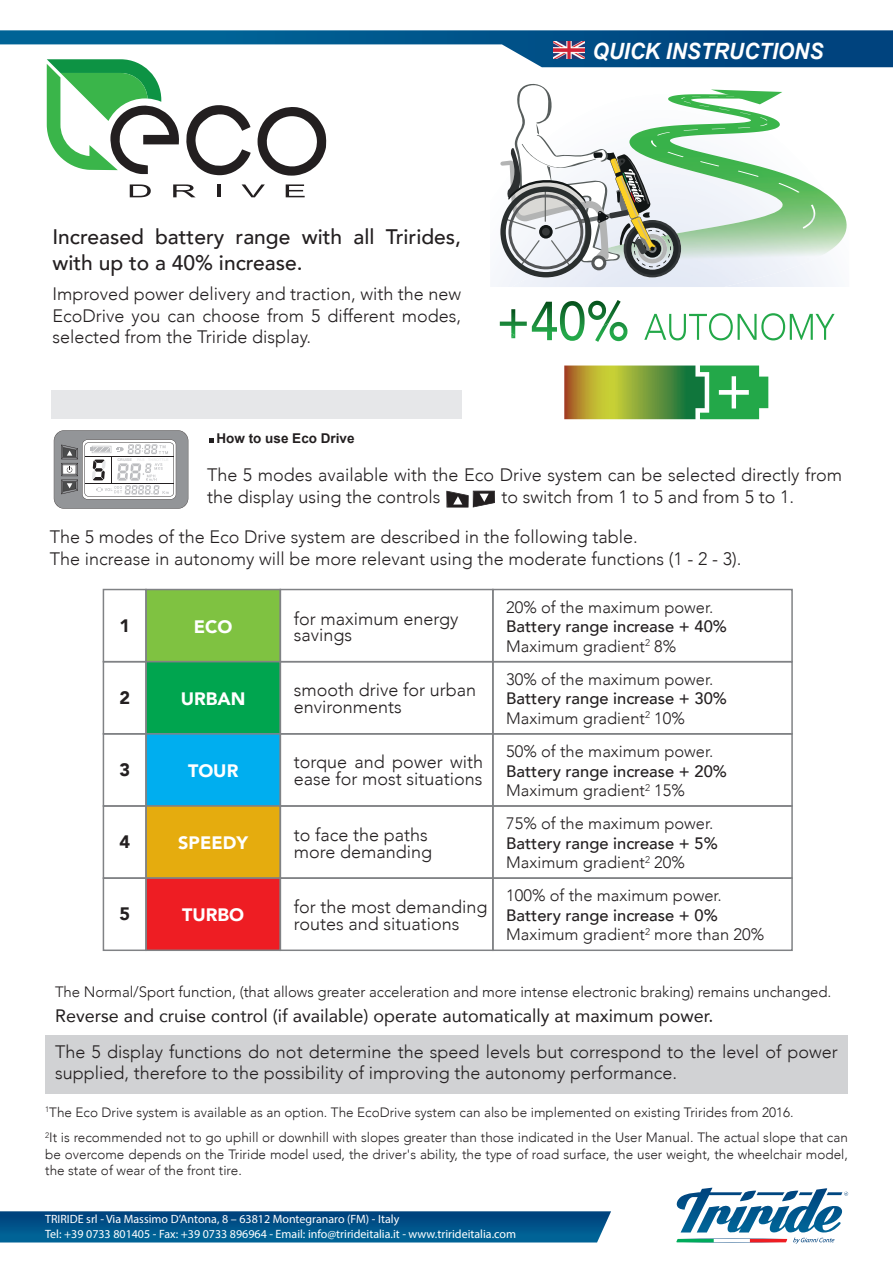
<style>
.page{position:relative;width:893px;height:1263px;background:#fff}
.page>*{position:absolute;margin:0;border:0;box-sizing:border-box;transform-origin:0 0}
.t1{font:italic 700 22.5px "Arial";color:#fff;scale:.94 1}
.t2{font:500 21px/25.2px "Avenir";color:#231f20}
.t3{font:300 18px/21.6px "Avenir";color:#231f20}
.t4{font:18px "Avenir";color:#231f20}
.t5{font:900 18px "Avenir";color:#fff}
.t6{font:900 18px "Avenir";color:#231f20}
.t7{font:500 16.5px/19.5px "Avenir";color:#231f20}
.t8{font:300 16.5px/19.5px "Avenir";color:#231f20}
.t9{font:300 15px "Avenir";letter-spacing:-.005em;color:#231f20}
.t10{font:300 13.5px/25.5px "Avenir";color:#231f20}
.t11{font:700 13.5px "Arial";color:#231f20}
.t12{font:12px/14.4px "Myriad Pro";color:#fff}
.t13{font:700 3.6px "Arial";color:#bcbdc0;scale:1.07 1}
.s1{font-weight:300}
.s2{font-weight:500}
</style>
<div class="page">
<div style="left:45px;top:1035px;width:803px;height:58px;background:#d1d2d4"></div>
<svg style="left:0;top:1211px;width:611px;height:31px;background:#05578c"></svg>
<div style="left:52px;top:390px;width:410px;height:29px;background:#e6e7e9"></div>
<svg style="left:209px;top:438px;width:5px;height:5px"></svg>
<svg style="left:676px;top:1188px;width:172px;height:56px"></svg>
<svg style="left:54px;top:430px;width:134px;height:79px"></svg>
<svg style="left:446px;top:491px;width:49px;height:16px"></svg>
<div style="left:146px;top:589px;width:134px;height:73px;background:#7fc241"></div>
<div style="left:145px;top:589px;width:136px;height:73px;border:2px solid #808285"></div>
<div style="left:492px;top:589px;width:301px;height:73px;border:2px solid #808285"></div>
<div style="left:103px;top:589px;width:44px;height:73px;border:2px solid #808285"></div>
<div style="left:146px;top:662px;width:134px;height:72px;background:#00a54f"></div>
<div style="left:145px;top:661px;width:136px;height:73px;border:2px solid #808285"></div>
<div style="left:492px;top:661px;width:301px;height:73px;border:2px solid #808285"></div>
<div style="left:103px;top:661px;width:44px;height:73px;border:2px solid #808285"></div>
<div style="left:146px;top:734px;width:134px;height:72px;background:#00aeef"></div>
<div style="left:145px;top:733px;width:136px;height:74px;border:2px solid #808285"></div>
<div style="left:492px;top:733px;width:301px;height:74px;border:2px solid #808285"></div>
<div style="left:103px;top:733px;width:44px;height:74px;border:2px solid #808285"></div>
<div style="left:146px;top:806px;width:134px;height:72px;background:#e5ac0e"></div>
<div style="left:145px;top:805px;width:136px;height:74px;border:2px solid #808285"></div>
<div style="left:492px;top:805px;width:301px;height:74px;border:2px solid #808285"></div>
<div style="left:103px;top:805px;width:44px;height:74px;border:2px solid #808285"></div>
<div style="left:146px;top:878px;width:134px;height:72px;background:#ee1d23"></div>
<div style="left:145px;top:877px;width:136px;height:74px;border:2px solid #808285"></div>
<div style="left:492px;top:877px;width:301px;height:74px;border:2px solid #808285"></div>
<div style="left:280px;top:589px;width:214px;height:73px;border:2px solid #808285"></div>
<div style="left:280px;top:661px;width:214px;height:73px;border:2px solid #808285"></div>
<div style="left:280px;top:733px;width:214px;height:74px;border:2px solid #808285"></div>
<div style="left:280px;top:805px;width:214px;height:74px;border:2px solid #808285"></div>
<div style="left:280px;top:877px;width:214px;height:74px;border:2px solid #808285"></div>
<div style="left:103px;top:877px;width:44px;height:74px;border:2px solid #808285"></div>
<svg style="left:724px;top:313px;width:111px;height:27px"></svg>
<svg style="left:564px;top:365px;width:204px;height:55px;background:#75a64e"></svg>
<img style="left:499px;top:301px;width:225px;height:41px">
<img style="left:500px;top:309px;width:27px;height:29px">
<img style="left:532px;top:302px;width:25px;height:38px">
<img style="left:560px;top:301px;width:25px;height:40px">
<img style="left:588px;top:300px;width:33px;height:26px">
<svg style="left:0;top:30px;width:893px;height:247px"></svg>
<img style="left:554px;top:42px;width:31px;height:17px">
<p class="t2" style="left:52px;top:223px;width:410px">Increased battery range with all Trirides, with up to a 40% increase.</p>
<p class="t3" style="left:52px;top:283px;width:410px;text-align:justify">Improved power delivery and traction, with the new EcoDrive you can choose from 5 different modes, selected from the Triride display.</p>
<p class="t13" style="left:118px;top:458px;width:15px">CRUISE</p>
<p class="t11" style="left:217px;top:429px;width:140px">How to use Eco Drive</p>
<p class="t1" style="left:592px;top:37px;width:247px">QUICK INSTRUCTIONS</p>
<p class="t3" style="left:207px;top:464px;width:637px">The 5 modes available with the Eco Drive system can be selected directly from the display using the controls</p>
<p class="t3" style="left:501px;top:486px;width:294px">to switch from 1 to 5 and from 5 to 1.</p>
<p class="t3" style="left:50px;top:526px;width:693px">The 5 modes of the Eco Drive system are described in the following table.<br>The increase in autonomy will be more relevant using the moderate functions (1 - 2 - 3).</p>
<p class="t6" style="left:119px;top:610px;width:12px">1</p>
<p class="t6" style="left:119px;top:682px;width:12px">2</p>
<p class="t6" style="left:119px;top:754px;width:12px">3</p>
<p class="t6" style="left:119px;top:826px;width:12px">4</p>
<p class="t6" style="left:119px;top:898px;width:12px">5</p>
<p class="t5" style="left:194px;top:612px;width:40px">ECO</p>
<p class="t5" style="left:181px;top:684px;width:66px">URBAN</p>
<p class="t5" style="left:188px;top:756px;width:52px">TOUR</p>
<p class="t5" style="left:178px;top:828px;width:71px">SPEEDY</p>
<p class="t5" style="left:182px;top:900px;width:63px">TURBO</p>
<p class="t3" style="left:294px;top:610px;width:166px;line-height:16.5px">for maximum energy savings</p>
<p class="t3" style="left:294px;top:682px;width:184px;line-height:16.5px">smooth drive for urban environments</p>
<p class="t3" style="left:294px;top:754px;width:191px;line-height:16.5px">torque and power with ease for most situations</p>
<p class="t3" style="left:294px;top:827px;width:140px;line-height:16.5px">to face the paths more demanding</p>
<p class="t3" style="left:294px;top:899px;width:195px;line-height:16.5px">for the most demanding routes and situations</p>
<p class="t8" style="left:506px;top:597px;width:209px">20% of the maximum power.</p>
<p class="t7" style="left:506px;top:616px;width:222px">Battery range increase + 40%<br><span class="s1">Maximum gradient</span><sup>2</sup> <span class="s1">8%</span></p>
<p class="t8" style="left:506px;top:669px;width:209px">30% of the maximum power.</p>
<p class="t7" style="left:506px;top:688px;width:222px">Battery range increase + 30%<br><span class="s1">Maximum gradient</span><sup>2</sup> <span class="s1">10%</span></p>
<p class="t8" style="left:506px;top:742px;width:209px">50% of the maximum power.</p>
<p class="t7" style="left:506px;top:760px;width:222px">Battery range increase + 20%<br><span class="s1">Maximum gradient</span><sup>2</sup> <span class="s1">15%</span></p>
<p class="t8" style="left:506px;top:814px;width:209px">75% of the maximum power.</p>
<p class="t7" style="left:506px;top:832px;width:213px">Battery range increase + 5%<br><span class="s1">Maximum gradient</span><sup>2</sup> <span class="s1">20%</span></p>
<p class="t8" style="left:506px;top:886px;width:217px">100% of the maximum power.</p>
<p class="t8" style="left:506px;top:905px;width:259px"><span class="s2">Battery range increase + 0%<br></span>Maximum gradient<sup>2</sup> more than 20%</p>
<p class="t9" style="left:55px;top:982px;width:778px">The Normal/Sport function, (that allows greater acceleration and more intense electronic braking) remains unchanged.</p>
<p class="t4" style="left:55px;top:1002px;width:660px">Reverse and cruise control (if available) operate automatically at maximum power.</p>
<p class="t3" style="left:55px;top:1040px;width:784px">The 5 display functions do not determine the speed levels but correspond to the level of power supplied, therefore to the possibility of improving the autonomy performance.</p>
<p class="t10" style="left:45px;top:1099px;width:804px"><sup>1</sup>The Eco Drive system is available as an option. The EcoDrive system can also be implemented on existing Trirides from 2016.<br><sup>2</sup>It is recommended not to go uphill or downhill with slopes greater than those indicated in the User Manual. The actual slope that can</p>
<p class="t10" style="left:45px;top:1146px;width:804px;line-height:16.2px">be overcome depends on the Triride model used, the driver's ability, the type of road surface, the user weight, the wheelchair model, the state of wear of the front tire.</p>
<p class="t12" style="left:45px;top:1212px;width:472px">TRIRIDE srl - Via Massimo D’Antona, 8 – 63812 Montegranaro (FM) - Italy<br>Tel: +39 0733 801405 - Fax: +39 0733 896964 - Email: info@trirideitalia.it - www.trirideitalia.com</p>
</div>
